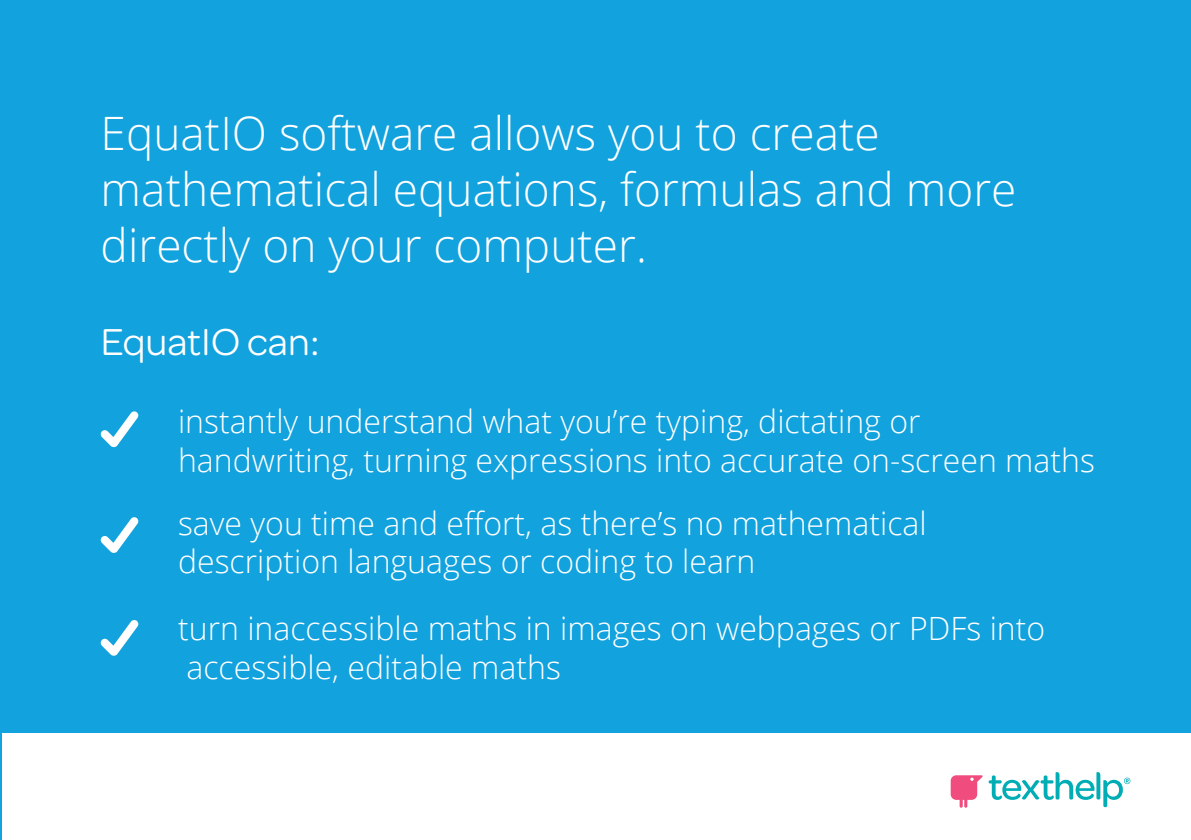
<style>
.page{position:relative;width:1191px;height:840px;background:#fff}
.page>*{position:absolute;margin:0;border:0;box-sizing:border-box;transform-origin:0 0}
.t1{font:300 46px/56px "Open Sans";color:#fff}
.t2{font:40px "Omnes";color:#fff}
.t3{font:300 32px/38.4px "Open Sans";color:#fff}
</style>
<div class="page">
<div style="left:0;top:0;width:1191px;height:839px;background:#12a2dd"></div>
<svg style="left:100px;top:411px;width:38px;height:36px"></svg>
<svg style="left:100px;top:517px;width:38px;height:35px"></svg>
<svg style="left:100px;top:620px;width:38px;height:35px"></svg>
<div style="left:2px;top:733px;width:1189px;height:106px;background:#fff"></div>
<svg style="left:950px;top:772px;width:180px;height:35px"></svg>
<h1 class="t1" style="left:101px;top:103px;width:917px">EquatIO software allows you to create mathematical equations, formulas and more directly on your computer.</h1>
<p class="t2" style="left:101px;top:314px;width:220px">EquatIO can:</p>
<p class="t3" style="left:178px;top:401px;width:918px">instantly understand what you’re typing, dictating or handwriting, turning expressions into accurate on-screen maths</p>
<p class="t3" style="left:178px;top:503px;width:750px">save you time and effort, as there’s no mathematical description languages or coding to learn</p>
<p class="t3" style="left:178px;top:608px;width:868px">turn inaccessible maths in images on webpages or PDFs into accessible, editable maths</p>
</div>
